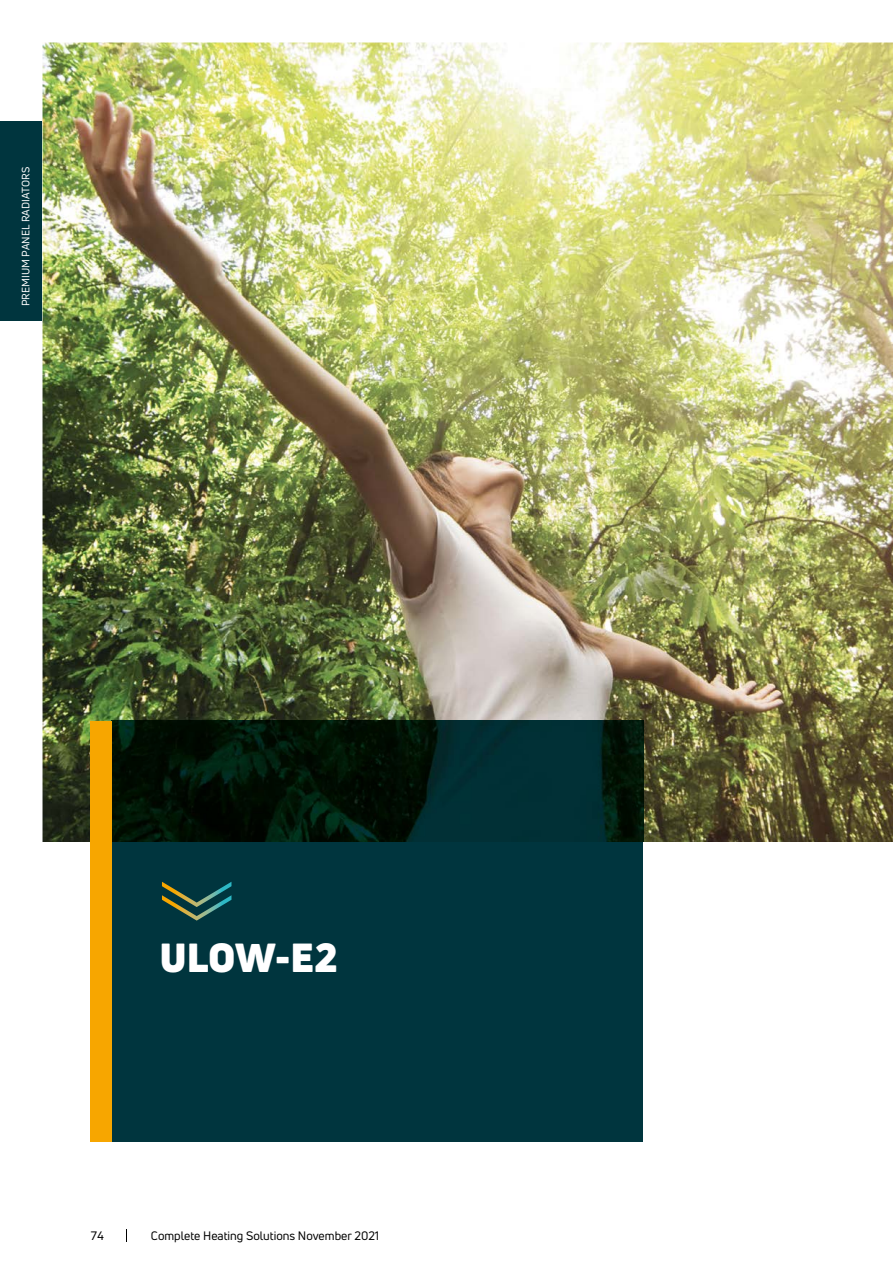
<style>
.page{position:relative;width:893px;height:1263px;background:#fff}
.page>*{position:absolute;margin:0;border:0;box-sizing:border-box;transform-origin:0 0}
.t1{font:900 39.75px "Uni Neue";letter-spacing:-.005em;color:#fff}
.t2{font:12px "Uni Neue";color:#000}
.t3{font:10.5px "Uni Neue";color:#fff}
</style>
<div class="page">
<div style="left:0;top:121px;width:43px;height:200px;background:#00353e"></div>
<svg style="left:126px;top:1229px;width:1px;height:13px"></svg>
<img style="left:43px;top:43px;width:850px;height:799px">
<div style="left:112px;top:842px;width:531px;height:300px;background:#00353e"></div>
<img style="left:112px;top:721px;width:531px;height:121px">
<svg style="left:162px;top:882px;width:69px;height:38px"></svg>
<div style="left:90px;top:721px;width:22px;height:421px;background:#f7a600"></div>
<p class="t3" style="left:19px;top:306px;width:141px;rotate:-90deg">PREMIUM PANEL RADIATORS</p>
<h1 class="t1" style="left:159px;top:929px;width:180px">ULOW-E2</h1>
<p class="t2" style="left:90px;top:1228px;width:15px">74</p>
<p class="t2" style="left:151px;top:1228px;width:230px">Complete Heating Solutions November 2021</p>
</div>
